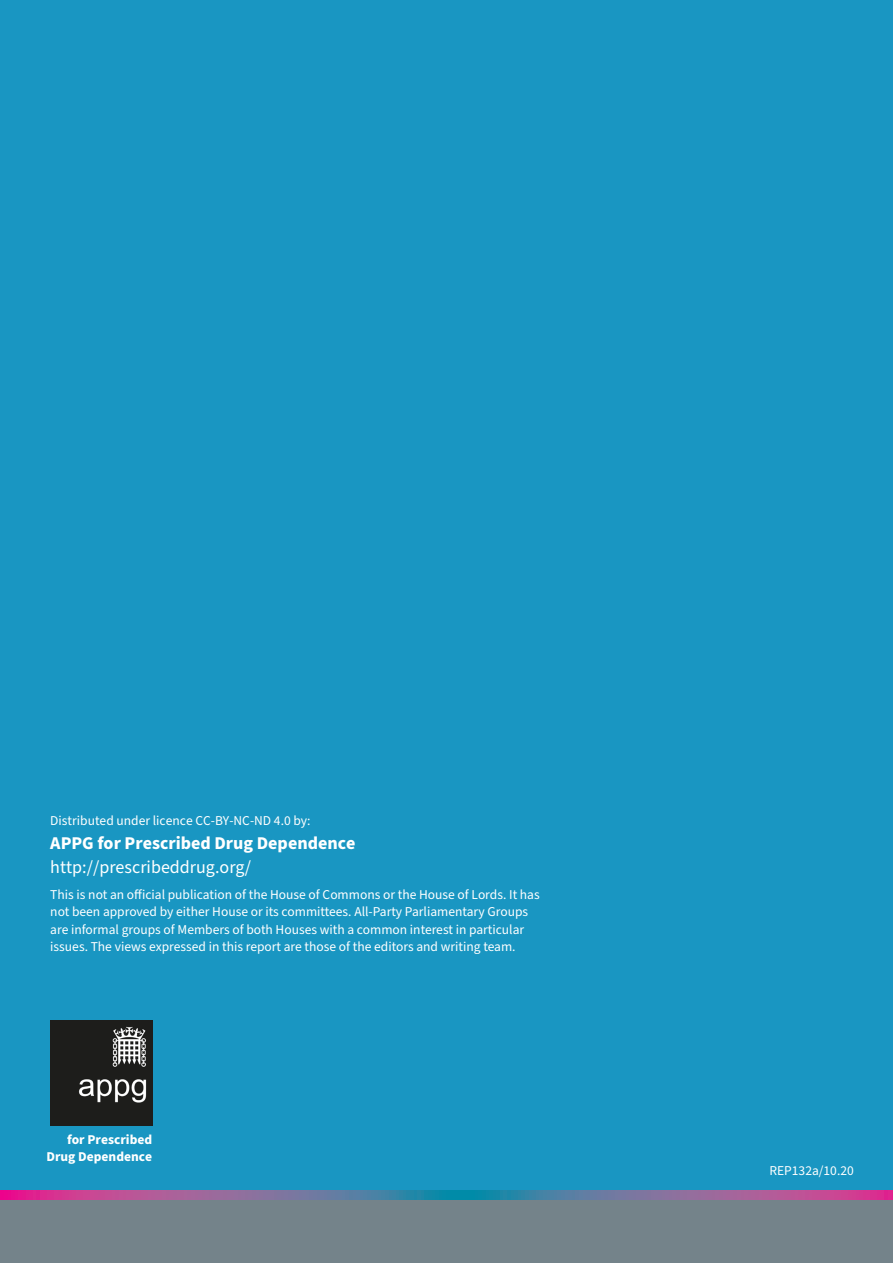
<style>
.page{position:relative;width:893px;height:1263px;background:#fff}
.page>*{position:absolute;margin:0;border:0;box-sizing:border-box;transform-origin:0 0}
.Address{font:700 18px "Source Sans Pro";color:#fff}
.Address-2{font:18px "Source Sans Pro";color:#fff}
.Address-3{font:13.5px/17.2px "Source Sans Pro";color:#fff}
.Address-4{font:700 13.5px/16.5px "Source Sans Pro";color:#fff;text-align:right}
</style>
<div class="page">
<div style="left:0;top:0;width:893px;height:1191px;background:#1996c2"></div>
<div style="left:0;top:1199px;width:893px;height:64px;background:#74838a"></div>
<svg style="left:0;top:1191px;width:893px;height:8px;background:#86659c"></svg>
<img style="left:51px;top:1020px;width:101px;height:106px">
<p class="Address-3" style="left:50px;top:813px;width:262px">Distributed under licence CC-BY-NC-ND 4.0 by:</p>
<p class="Address" style="left:50px;top:831px;width:307px">APPG for Prescribed Drug Dependence</p>
<p class="Address-2" style="left:50px;top:855px;width:202px">http://prescribeddrug.org/</p>
<p class="Address-3" style="left:50px;top:886px;width:491px">This is not an official publication of the House of Commons or the House of Lords. It has not been approved by either House or its committees. All-Party Parliamentary Groups are informal groups of Members of both Houses with a common interest in particular issues. The views expressed in this report are those of the editors and writing team.</p>
<p class="Address-4" style="left:46px;top:1132px;width:107px">for Prescribed<br>Drug Dependence</p>
<p class="Address-3" style="left:769px;top:1162px;width:86px">REP132a/10.20</p>
</div>
